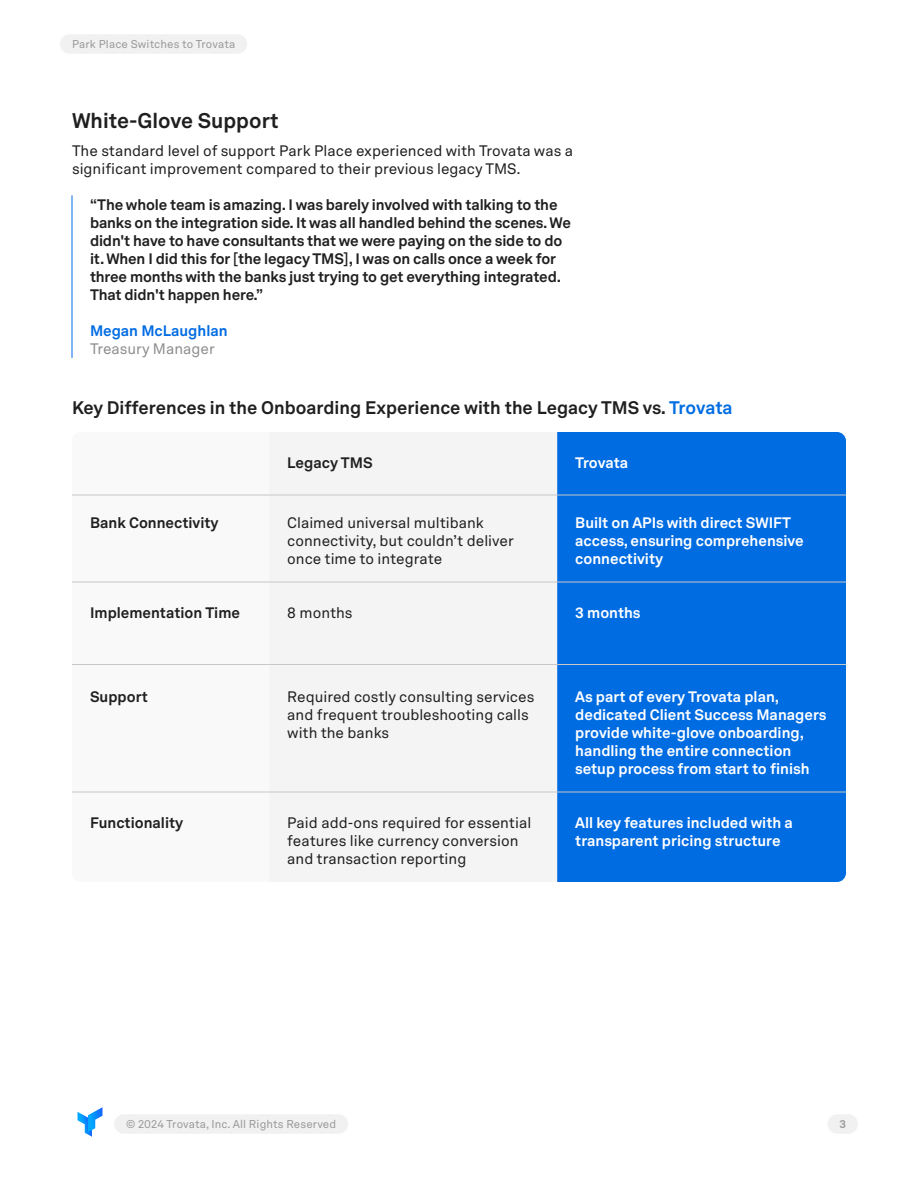
<style>
.page{position:relative;width:918px;height:1188px;background:#fff}
.page>*{position:absolute;margin:0;border:0;box-sizing:border-box;transform-origin:0 0}
.t1{font:700 21px "Akkurat LL";color:#1f1f1f}
.t2{font:700 18px "Akkurat LL";color:#1f1f1f}
.t3{font:700 15px/18px "Akkurat LL";letter-spacing:-.01em;color:#1f1f1f}
.t4{font:15px/18px "Akkurat LL";color:#1f1f1f}
.t5{font:700 15px/18px "Akkurat LL";color:#fff}
.t6{font:700 15px "Akkurat LL";color:#006ce2}
.t7{font:15px "Akkurat LL";color:#8d8d8d}
.t8{font:11.25px "Akkurat LL";letter-spacing:.01em;color:#999}
.t9{font:700 11.25px "Akkurat LL";color:#999}
.s1{color:#006ce2}
</style>
<div class="page">
<div style="left:828px;top:1114px;width:30px;height:20px;background:#f1f1f1;border-radius:10px"></div>
<div style="left:60px;top:34px;width:187px;height:20px;background:#f1f1f1;border-radius:10px"></div>
<div style="left:114px;top:1114px;width:234px;height:20px;background:#f1f1f1;border-radius:10px"></div>
<svg style="left:78px;top:1107px;width:24px;height:30px"></svg>
<svg style="left:72px;top:494px;width:197px;height:298px"></svg>
<div style="left:269px;top:432px;width:288px;height:450px;background:#f4f4f4"></div>
<div style="left:557px;top:432px;width:289px;height:450px;background:#006ce2"></div>
<hr style="left:269px;top:582px;width:288px;height:1px;background:#c7c7c7">
<hr style="left:557px;top:582px;width:289px;height:1px;background:#c7c7c7">
<hr style="left:269px;top:664px;width:288px;height:1px;background:#c7c7c7">
<hr style="left:557px;top:664px;width:289px;height:1px;background:#c7c7c7">
<hr style="left:269px;top:792px;width:288px;height:1px;background:#c7c7c7">
<hr style="left:557px;top:792px;width:289px;height:1px;background:#c7c7c7">
<hr style="left:72px;top:582px;width:197px;height:1px;background:#c7c7c7">
<hr style="left:72px;top:664px;width:197px;height:1px;background:#c7c7c7">
<hr style="left:269px;top:495px;width:288px;height:1px;background:#c7c7c7">
<hr style="left:72px;top:495px;width:197px;height:1px;background:#c7c7c7">
<hr style="left:72px;top:792px;width:197px;height:1px;background:#c7c7c7">
<hr style="left:557px;top:495px;width:289px;height:1px;background:#c7c7c7">
<hr style="left:72px;top:196px;width:1px;height:162px;background:#006ce2">
<p class="t8" style="left:72px;top:36px;width:165px">Park Place Switches to Trovata</p>
<h1 class="t1" style="left:72px;top:104px;width:208px">White-Glove Support</h1>
<p class="t4" style="left:72px;top:141px;width:503px">The standard level of support Park Place experienced with Trovata was a significant improvement compared to their previous legacy TMS.</p>
<p class="t3" style="left:90px;top:195px;width:482px">“The whole team is amazing. I was barely involved with talking to the banks on the integration side. It was all handled behind the scenes. We didn't have to have consultants that we were paying on the side to do it. When I did this for [the legacy TMS], I was on calls once a week for three months with the banks just trying to get everything integrated.<br>That didn't happen here.”</p>
<p class="t6" style="left:90px;top:319px;width:139px">Megan McLaughlan</p>
<p class="t7" style="left:90px;top:338px;width:126px">Treasury Manager</p>
<p class="t2" style="left:72px;top:394px;width:662px">Key Differences in the Onboarding Experience with the Legacy TMS vs. <span class="s1">Trovata</span></p>
<p class="t3" style="left:287px;top:453px;width:87px">Legacy TMS</p>
<p class="t5" style="left:575px;top:453px;width:55px">Trovata</p>
<p class="t3" style="left:90px;top:513px;width:130px">Bank Connectivity</p>
<p class="t4" style="left:287px;top:513px;width:228px">Claimed universal multibank connectivity, but couldn’t deliver once time to integrate</p>
<p class="t5" style="left:575px;top:513px;width:230px">Built on APIs with direct SWIFT access, ensuring comprehensive connectivity</p>
<p class="t3" style="left:90px;top:603px;width:152px">Implementation Time</p>
<p class="t4" style="left:287px;top:603px;width:67px">8 months</p>
<p class="t5" style="left:575px;top:603px;width:67px">3 months</p>
<p class="t3" style="left:90px;top:687px;width:59px">Support</p>
<p class="t4" style="left:287px;top:687px;width:249px">Required costly consulting services and frequent troubleshooting calls with the banks</p>
<p class="t5" style="left:575px;top:687px;width:253px">As part of every Trovata plan, dedicated Client Success Managers provide white-glove onboarding, handling the entire connection setup process from start to finish</p>
<p class="t3" style="left:90px;top:813px;width:95px">Functionality</p>
<p class="t4" style="left:287px;top:813px;width:246px">Paid add-ons required for essential features like currency conversion and transaction reporting</p>
<p class="t5" style="left:575px;top:813px;width:219px">All key features included with a transparent pricing structure</p>
<p class="t8" style="left:126px;top:1116px;width:212px">© 2024 Trovata, Inc. All Rights Reserved</p>
<p class="t9" style="left:839px;top:1115px;width:8px">3</p>
</div>
